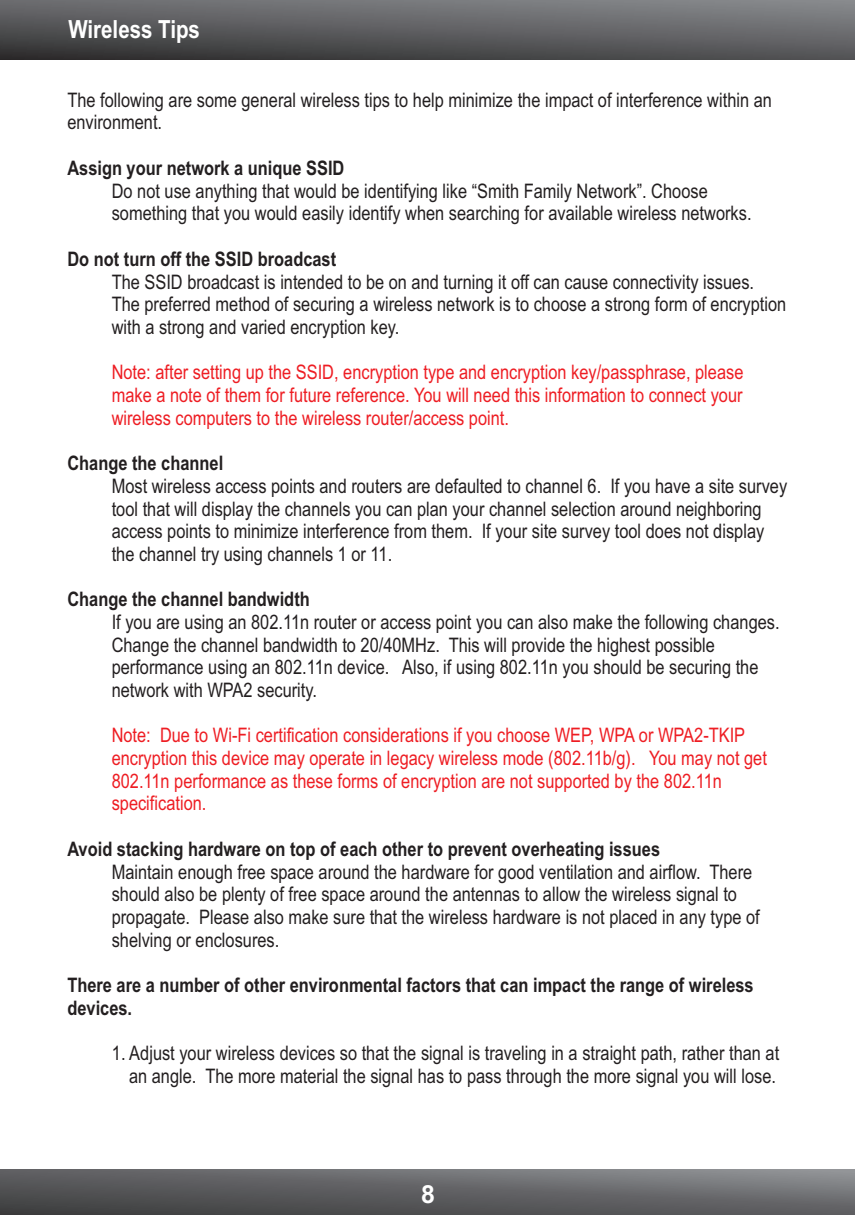
<style>
.page{position:relative;width:855px;height:1215px;background:#fff}
.page>*{position:absolute;margin:0;border:0;box-sizing:border-box;transform-origin:0 0}
.t1{font:700 25px "Arial Narrow";color:#fff}
.t2{font:700 25px "Arial";color:#fff}
.t3{font:20px/22.8px "Arial Narrow";color:#231f20}
.t4{font:20px/22.8px "Arial Narrow";color:#ee1d23;text-align:justify}
.t5{font:700 20px/22.8px "Arial Narrow";color:#231f20}
</style>
<div class="page">
<svg style="left:0;top:0;width:855px;height:59px;background:#5e5e61"></svg>
<svg style="left:0;top:1170px;width:855px;height:45px;background:#606163"></svg>
<p class="t1" style="left:68px;top:19px;width:133px">Wireless Tips</p>
<p class="t3" style="left:67px;top:90px;width:706px">The following are some general wireless tips to help minimize the impact of interference within an environment.</p>
<p class="t5" style="left:67px;top:159px;width:279px">Assign your network a unique SSID</p>
<p class="t3" style="left:112px;top:181px;width:641px">Do not use anything that would be identifying like “Smith Family Network”. Choose something that you would easily identify when searching for available wireless networks.</p>
<p class="t5" style="left:67px;top:250px;width:270px">Do not turn off the SSID broadcast</p>
<p class="t3" style="left:112px;top:272px;width:676px">The SSID broadcast is intended to be on and turning it off can cause connectivity issues.<br>The preferred method of securing a wireless network is to choose a strong form of encryption with a strong and varied encryption key.</p>
<p class="t4" style="left:112px;top:363px;width:633px">Note: after setting up the SSID, encryption type and encryption key/passphrase, please make a note of them for future reference. You will need this information to connect your wireless computers to the wireless router/access point.</p>
<p class="t5" style="left:67px;top:454px;width:157px">Change the channel</p>
<p class="t3" style="left:112px;top:476px;width:677px">Most wireless access points and routers are defaulted to channel 6. If you have a site survey tool that will display the channels you can plan your channel selection around neighboring access points to minimize interference from them. If your site survey tool does not display the channel try using channels 1 or 11.</p>
<p class="t5" style="left:67px;top:590px;width:244px">Change the channel bandwidth</p>
<p class="t3" style="left:112px;top:613px;width:669px">If you are using an 802.11n router or access point you can also make the following changes.<br>Change the channel bandwidth to 20/40MHz. This will provide the highest possible performance using an 802.11n device. Also, if using 802.11n you should be securing the network with WPA2 security.</p>
<p class="t4" style="left:112px;top:726px;width:657px;text-align:left">Note: Due to Wi-Fi certification considerations if you choose WEP, WPA or WPA2-TKIP encryption this device may operate in legacy wireless mode (802.11b/g). You may not get 802.11n performance as these forms of encryption are not supported by the 802.11n specification.</p>
<p class="t5" style="left:67px;top:839px;width:594px">Avoid stacking hardware on top of each other to prevent overheating issues</p>
<p class="t3" style="left:112px;top:862px;width:650px">Maintain enough free space around the hardware for good ventilation and airflow. There should also be plenty of free space around the antennas to allow the wireless signal to propagate. Please also make sure that the wireless hardware is not placed in any type of shelving or enclosures.</p>
<p class="t5" style="left:67px;top:976px;width:688px">There are a number of other environmental factors that can impact the range of wireless devices.</p>
<p class="t3" style="left:112px;top:1044px;width:669px;text-align:right">1. Adjust your wireless devices so that the signal is traveling in a straight path, rather than at an angle. The more material the signal has to pass through the more signal you will lose.</p>
<p class="t2" style="left:421px;top:1185px;width:15px">8</p>
</div>
